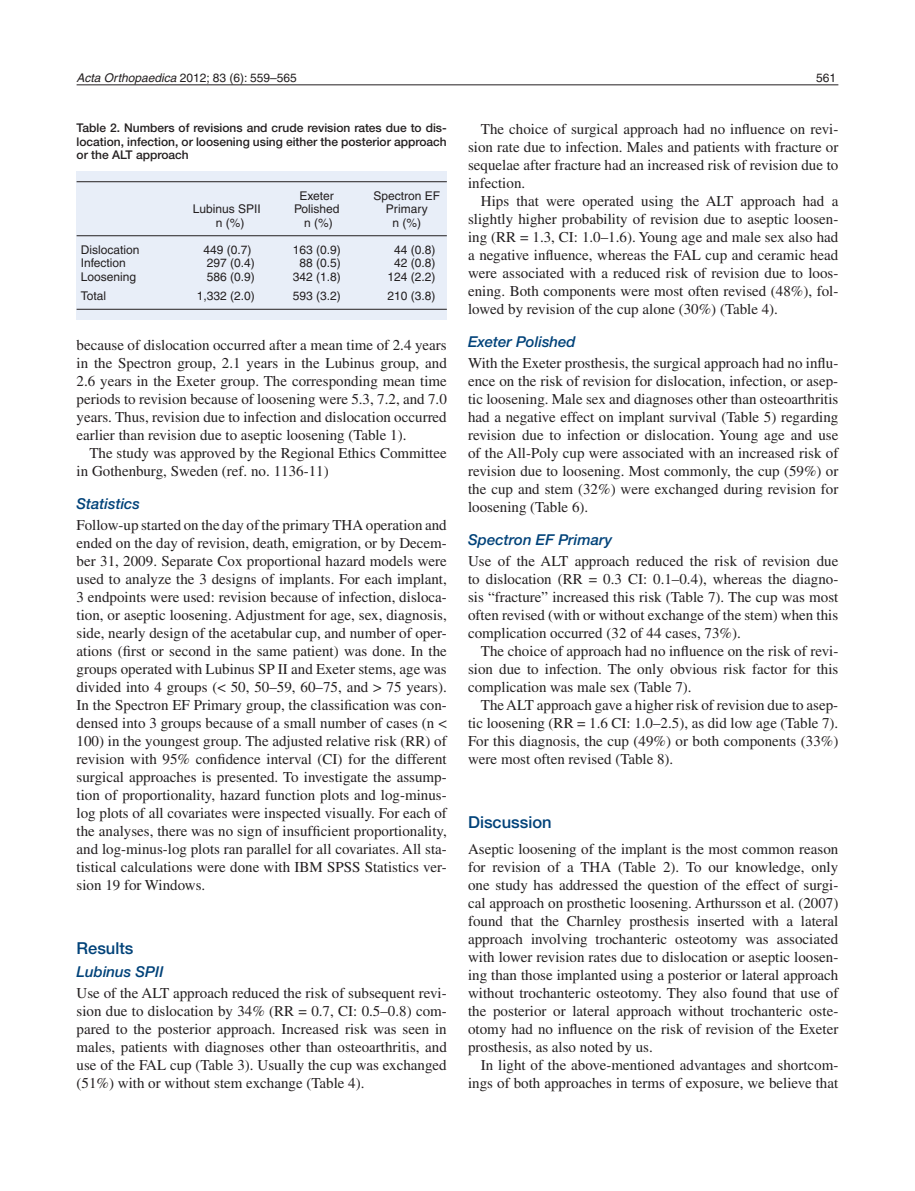
<style>
.page{position:relative;width:915px;height:1191px;background:#fff}
.page>*{position:absolute;margin:0;border:0;box-sizing:border-box;transform-origin:0 0}
.t1{font:500 16.5px "Helvetica Neue LTW1 G";color:#004279}
.t2{font:15px/18px "Times";color:#231f20;text-align:justify}
.t3{font:italic 500 15px "Helvetica Neue LTW1 G";color:#004279}
.t4{font:12px "Helvetica";color:#231f20}
.t5{font:500 12px/13.5px "Helvetica Neue LTW1 G";color:#231f20;text-align:justify}
.s1{font-style:italic}
</style>
<div class="page">
<hr style="left:77px;top:85px;width:761px;height:1px;background:#231f20">
<div style="left:77px;top:172px;width:369px;height:148px;background:#e8eef8"></div>
<hr style="left:77px;top:181px;width:369px;height:1px;background:#231f20">
<hr style="left:77px;top:235px;width:369px;height:1px;background:#231f20">
<hr style="left:77px;top:309px;width:369px;height:1px;background:#231f20">
<p class="t4" style="left:77px;top:71px;width:222px"><span class="s1">Acta Orthopaedica</span> 2012; 83 (6): 559–565</p>
<p class="t4" style="left:816px;top:71px;width:22px">561</p>
<p class="t5" style="left:77px;top:121px;width:371px">Table 2. Numbers of revisions and crude revision rates due to dis&shy;location, infection, or loosening using either the posterior approach or the ALT approach</p>
<p class="t4" style="left:299px;top:188px;width:36px">Exeter</p>
<p class="t4" style="left:373px;top:188px;width:68px">Spectron EF</p>
<p class="t4" style="left:193px;top:202px;width:69px">Lubinus SPII</p>
<p class="t4" style="left:294px;top:202px;width:47px">Polished</p>
<p class="t4" style="left:386px;top:202px;width:43px">Primary</p>
<p class="t4" style="left:216px;top:215px;width:30px">n (%)</p>
<p class="t4" style="left:304px;top:215px;width:30px">n (%)</p>
<p class="t4" style="left:392px;top:215px;width:30px">n (%)</p>
<p class="t4" style="left:81px;top:242px;width:60px">Dislocation</p>
<p class="t4" style="left:203px;top:242px;width:50px">449 (0.7)</p>
<p class="t4" style="left:293px;top:242px;width:50px">163 (0.9)</p>
<p class="t4" style="left:394px;top:242px;width:43px">44 (0.8)</p>
<p class="t4" style="left:81px;top:256px;width:46px">Infection</p>
<p class="t4" style="left:207px;top:256px;width:50px">297 (0.4)</p>
<p class="t4" style="left:299px;top:256px;width:43px">88 (0.5)</p>
<p class="t4" style="left:394px;top:256px;width:43px">42 (0.8)</p>
<p class="t4" style="left:81px;top:269px;width:57px">Loosening</p>
<p class="t4" style="left:207px;top:269px;width:50px">586 (0.9)</p>
<p class="t4" style="left:293px;top:269px;width:50px">342 (1.8)</p>
<p class="t4" style="left:387px;top:269px;width:50px">124 (2.2)</p>
<p class="t4" style="left:81px;top:289px;width:27px">Total</p>
<p class="t4" style="left:197px;top:289px;width:60px">1,332 (2.0)</p>
<p class="t4" style="left:293px;top:289px;width:50px">593 (3.2)</p>
<p class="t4" style="left:387px;top:289px;width:50px">210 (3.8)</p>
<p class="t2" style="left:77px;top:335px;width:371px">because of dislocation occurred after a mean time of 2.4 years in the Spectron group, 2.1 years in the Lubinus group, and 2.6 years in the Exeter group. The corresponding mean time periods to revision because of loosening were 5.3, 7.2, and 7.0 years. Thus, revision due to infection and dislocation occurred earlier than revision due to aseptic loosening (Table 1).</p>
<p class="t2" style="left:77px;top:443px;width:371px;text-indent:13px">The study was approved by the Regional Ethics Committee in Gothenburg, Sweden (ref. no. 1136-11)</p>
<p class="t3" style="left:77px;top:494px;width:65px">Statistics</p>
<p class="t2" style="left:77px;top:515px;width:371px">Follow-up started on the day of the primary THA operation and ended on the day of revision, death, emigration, or by Decem&shy;ber 31, 2009. Separate Cox proportional hazard models were used to analyze the 3 designs of implants. For each implant, 3 endpoints were used: revision because of infection, disloca&shy;tion, or aseptic loosening. Adjustment for age, sex, diagnosis, side, nearly design of the acetabular cup, and number of oper&shy;ations (first or second in the same patient) was done. In the groups operated with Lubinus SP II and Exeter stems, age was divided into 4 groups (&lt; 50, 50–59, 60–75, and &gt; 75 years).<br>In the Spectron EF Primary group, the classification was con&shy;densed into 3 groups because of a small number of cases (n &lt; 100) in the youngest group. The adjusted relative risk (RR) of revision with 95% confidence interval (CI) for the different surgical approaches is presented. To investigate the assump&shy;tion of proportionality, hazard function plots and log-minus&shy;log plots of all covariates were inspected visually. For each of the analyses, there was no sign of insufficient proportionality, and log-minus-log plots ran parallel for all covariates. All sta&shy;tistical calculations were done with IBM SPSS Statistics ver&shy;sion 19 for Windows.</p>
<p class="t1" style="left:77px;top:938px;width:58px">Results</p>
<p class="t3" style="left:77px;top:962px;width:88px">Lubinus SPII</p>
<p class="t2" style="left:77px;top:983px;width:371px">Use of the ALT approach reduced the risk of subsequent revi&shy;sion due to dislocation by 34% (RR = 0.7, CI: 0.5–0.8) com&shy;pared to the posterior approach. Increased risk was seen in males, patients with diagnoses other than osteoarthritis, and use of the FAL cup (Table 3). Usually the cup was exchanged (51%) with or without stem exchange (Table 4).</p>
<p class="t2" style="left:468px;top:119px;width:371px;text-indent:13px">The choice of surgical approach had no influence on revi&shy;sion rate due to infection. Males and patients with fracture or sequelae after fracture had an increased risk of revision due to infection.</p>
<p class="t2" style="left:468px;top:191px;width:371px;text-indent:13px">Hips that were operated using the ALT approach had a slightly higher probability of revision due to aseptic loosen&shy;ing (RR = 1.3, CI: 1.0–1.6). Young age and male sex also had a negative influence, whereas the FAL cup and ceramic head were associated with a reduced risk of revision due to loos&shy;ening. Both components were most often revised (48%), fol&shy;lowed by revision of the cup alone (30%) (Table 4).</p>
<p class="t3" style="left:468px;top:332px;width:109px">Exeter Polished</p>
<p class="t2" style="left:468px;top:353px;width:371px">With the Exeter prosthesis, the surgical approach had no influ&shy;ence on the risk of revision for dislocation, infection, or asep&shy;tic loosening. Male sex and diagnoses other than osteoarthritis had a negative effect on implant survival (Table 5) regarding revision due to infection or dislocation. Young age and use of the All-Poly cup were associated with an increased risk of revision due to loosening. Most commonly, the cup (59%) or the cup and stem (32%) were exchanged during revision for loosening (Table 6).</p>
<p class="t3" style="left:468px;top:530px;width:146px">Spectron EF Primary</p>
<p class="t2" style="left:468px;top:551px;width:371px">Use of the ALT approach reduced the risk of revision due to dislocation (RR = 0.3 CI: 0.1–0.4), whereas the diagno&shy;sis “fracture” increased this risk (Table 7). The cup was most often revised (with or without exchange of the stem) when this complication occurred (32 of 44 cases, 73%).</p>
<p class="t2" style="left:468px;top:641px;width:371px;text-indent:13px">The choice of approach had no influence on the risk of revi&shy;sion due to infection. The only obvious risk factor for this complication was male sex (Table 7).</p>
<p class="t2" style="left:468px;top:695px;width:371px;text-indent:13px">The ALT approach gave a higher risk of revision due to asep&shy;tic loosening (RR = 1.6 CI: 1.0–2.5), as did low age (Table 7).<br>For this diagnosis, the cup (49%) or both components (33%) were most often revised (Table 8).</p>
<p class="t1" style="left:468px;top:812px;width:85px">Discussion</p>
<p class="t2" style="left:468px;top:839px;width:371px">Aseptic loosening of the implant is the most common reason for revision of a THA (Table 2). To our knowledge, only one study has addressed the question of the effect of surgi&shy;cal approach on prosthetic loosening. Arthursson et al. (2007) found that the Charnley prosthesis inserted with a lateral approach involving trochanteric osteotomy was associated with lower revision rates due to dislocation or aseptic loosen&shy;ing than those implanted using a posterior or lateral approach without trochanteric osteotomy. They also found that use of the posterior or lateral approach without trochanteric oste&shy;otomy had no influence on the risk of revision of the Exeter prosthesis, as also noted by us.</p>
<p class="t2" style="left:468px;top:1055px;width:371px;text-align:right">In light of the above-mentioned advantages and shortcom&shy;ings of both approaches in terms of exposure, we believe that</p>
</div>
